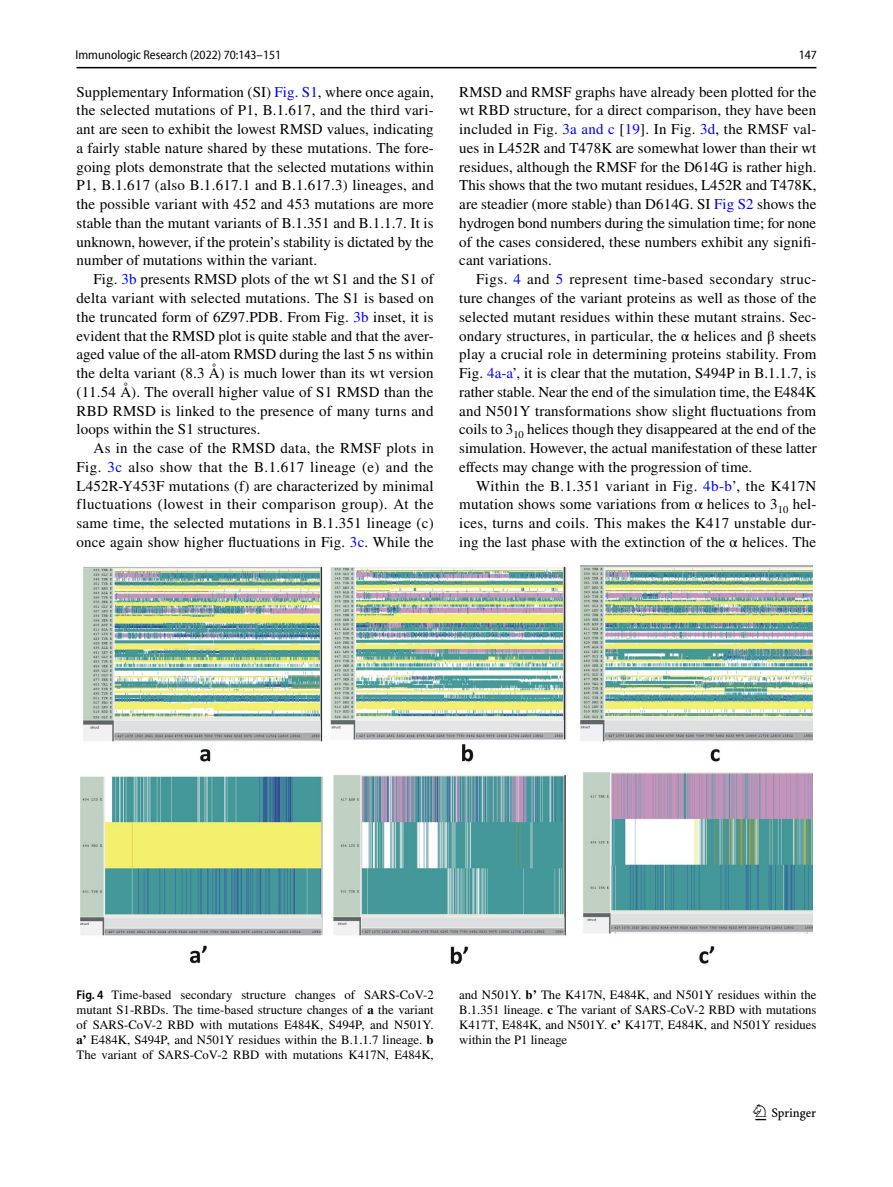
<style>
.page{position:relative;width:893px;height:1187px;background:#fff}
.page>*{position:absolute;margin:0;border:0;box-sizing:border-box;transform-origin:0 0}
.t1{font:22.5px "Springnew Regular 3";color:#000}
.t2{font:15px/18.8px "STIX";letter-spacing:.005em;color:#000;text-align:justify}
.t3{font:12.75px/15px "STIX";color:#000;text-align:justify}
.t4{font:semi-condensed 12.75px "Myriad Pro Unic";color:#000}
.s1{color:#00f}
.s2{font-family:"Myriad Pro";font-weight:600;font-stretch:semi-condensed}
.s3{font-weight:700}
</style>
<div class="page">
<hr style="left:77px;top:67px;width:739px;height:1px;background:#000">
<img style="left:81px;top:565px;width:731px;height:398px">
<p class="t4" style="left:76px;top:50px;width:207px">Immunologic Research (2022) 70:143–151</p>
<p class="t4" style="left:799px;top:50px;width:20px">147</p>
<p class="t2" style="left:77px;top:83px;width:359px">Supplementary Information (SI) <span class="s1">Fig. S1</span>, where once again, the selected mutations of P1, B.1.617, and the third vari&shy;ant are seen to exhibit the lowest RMSD values, indicating a fairly stable nature shared by these mutations. The fore&shy;going plots demonstrate that the selected mutations within P1, B.1.617 (also B.1.617.1 and B.1.617.3) lineages, and the possible variant with 452 and 453 mutations are more stable than the mutant variants of B.1.351 and B.1.1.7. It is unknown, however, if the protein’s stability is dictated by the number of mutations within the variant.</p>
<p class="t2" style="left:77px;top:271px;width:359px;text-indent:17px">Fig. <span class="s1">3b</span> presents RMSD plots of the wt S1 and the S1 of delta variant with selected mutations. The S1 is based on the truncated form of 6Z97.PDB. From Fig. <span class="s1">3b</span> inset, it is evident that the RMSD plot is quite stable and that the aver&shy;aged value of the all-atom RMSD during the last 5 ns within the delta variant (8.3 Å) is much lower than its wt version (11.54 Å). The overall higher value of S1 RMSD than the RBD RMSD is linked to the presence of many turns and loops within the S1 structures.</p>
<p class="t2" style="left:77px;top:439px;width:359px;text-indent:17px">As in the case of the RMSD data, the RMSF plots in Fig. <span class="s1">3c</span> also show that the B.1.617 lineage (e) and the L452R-Y453F mutations (f) are characterized by minimal fluctuations (lowest in their comparison group). At the same time, the selected mutations in B.1.351 lineage (c) once again show higher fluctuations in Fig. <span class="s1">3c</span>. While the</p>
<p class="t2" style="left:459px;top:83px;width:359px">RMSD and RMSF graphs have already been plotted for the wt RBD structure, for a direct comparison, they have been included in Fig. <span class="s1">3a and c</span> [<span class="s1">19</span>]. In Fig. <span class="s1">3d</span>, the RMSF val&shy;ues in L452R and T478K are somewhat lower than their wt residues, although the RMSF for the D614G is rather high.<br>This shows that the two mutant residues, L452R and T478K, are steadier (more stable) than D614G. SI <span class="s1">Fig S2</span> shows the hydrogen bond numbers during the simulation time; for none of the cases considered, these numbers exhibit any signifi&shy;cant variations.</p>
<p class="t2" style="left:459px;top:271px;width:359px;text-indent:17px">Figs. <span class="s1">4</span> and <span class="s1">5</span> represent time-based secondary struc&shy;ture changes of the variant proteins as well as those of the selected mutant residues within these mutant strains. Sec&shy;ondary structures, in particular, the α helices and β sheets play a crucial role in determining proteins stability. From Fig. <span class="s1">4a-a</span>’, it is clear that the mutation, S494P in B.1.1.7, is rather stable. Near the end of the simulation time, the E484K and N501Y transformations show slight fluctuations from coils to 3<sub>10</sub> helices though they disappeared at the end of the simulation. However, the actual manifestation of these latter effects may change with the progression of time.</p>
<p class="t2" style="left:459px;top:477px;width:359px;text-indent:17px">Within the B.1.351 variant in Fig. <span class="s1">4b-b</span>’, the K417N mutation shows some variations from α helices to 3<sub>10</sub> hel&shy;ices, turns and coils. This makes the K417 unstable dur&shy;ing the last phase with the extinction of the α helices. The</p>
<p class="t3" style="left:77px;top:987px;width:359px"><span class="s2">Fig. 4</span> Time-based secondary structure changes of SARS-CoV-2 mutant S1-RBDs. The time-based structure changes of <span class="s3">a</span> the variant of SARS-CoV-2 RBD with mutations E484K, S494P, and N501Y. <span class="s3">a’</span> E484K, S494P, and N501Y residues within the B.1.1.7 lineage. <span class="s3">b </span>The variant of SARS-CoV-2 RBD with mutations K417N, E484K,</p>
<p class="t3" style="left:459px;top:987px;width:359px">and N501Y. <span class="s3">b’</span> The K417N, E484K, and N501Y residues within the B.1.351 lineage. <span class="s3">c</span> The variant of SARS-CoV-2 RBD with mutations K417T, E484K, and N501Y. <span class="s3">c’</span> K417T, E484K, and N501Y residues within the P1 lineage</p>
<h1 class="t1" style="left:755px;top:1104px;width:62px">1 3</h1>
</div>
